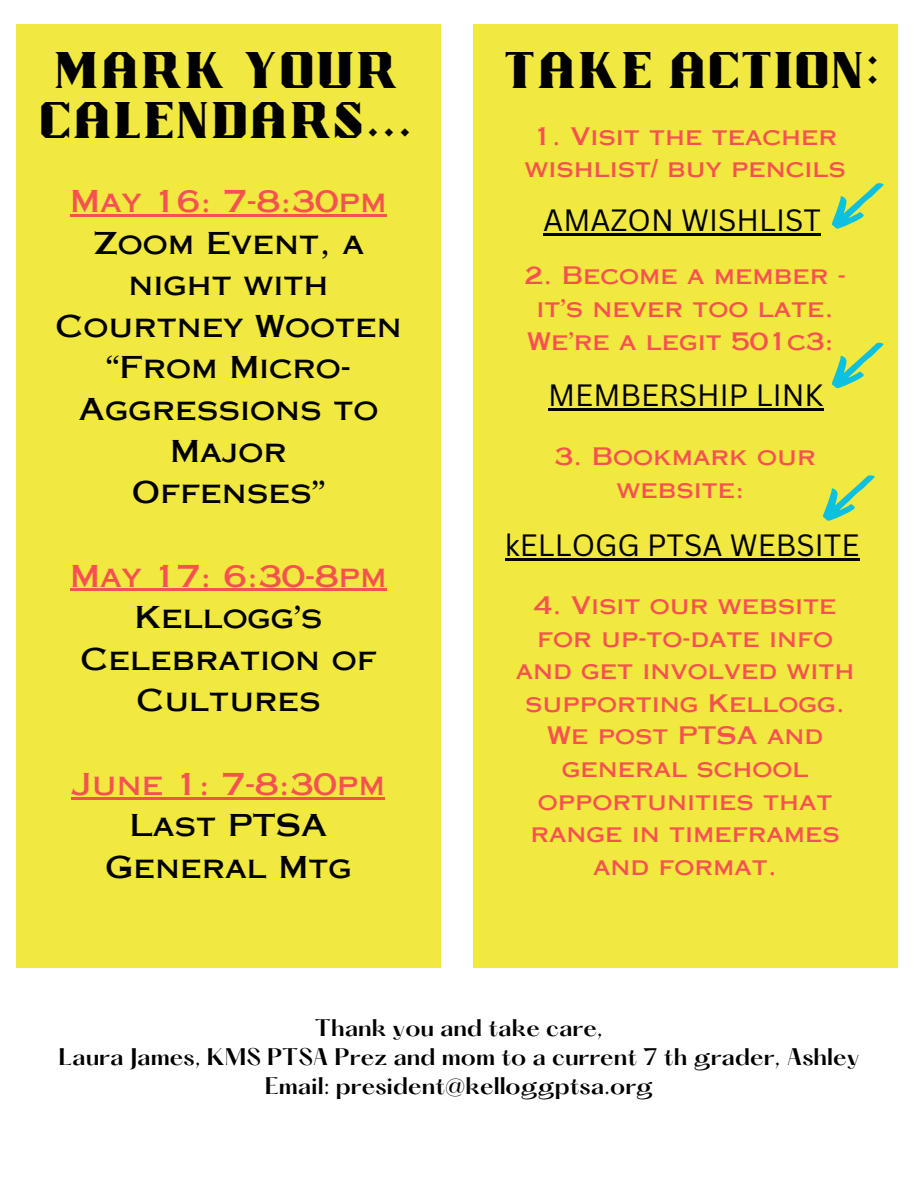
<style>
.page{position:relative;width:918px;height:1188px;background:#fff}
.page>*{position:absolute;margin:0;border:0;box-sizing:border-box;transform-origin:0 0}
.t1{font:36px/49.5px "Bisdak";color:#000;text-align:center}
.t2{font:30px/41.7px "Copperplate Gothic LT Pro 31 AB";color:#000;text-align:center}
.t3{font:30px "Canva Sans";color:#000}
.t4{font:30px "Copperplate Gothic LT Pro 31 AB";color:#f65151}
.t5{font:24px/32.7px "Copperplate Gothic LT Pro 31 AB";color:#f65151;text-align:center}
.t6{font:600 21px "Hatton";color:#000}
</style>
<div class="page">
<div style="left:16px;top:25px;width:425px;height:943px;background:#f1e840"></div>
<div style="left:474px;top:25px;width:424px;height:943px;background:#f1e840"></div>
<svg style="left:823px;top:475px;width:52px;height:46px"></svg>
<hr style="left:70px;top:214px;width:317px;height:2px;background:#f65151">
<hr style="left:70px;top:589px;width:317px;height:2px;background:#f65151">
<hr style="left:72px;top:797px;width:313px;height:2px;background:#f65151">
<hr style="left:543px;top:234px;width:278px;height:2px;background:#000">
<hr style="left:505px;top:558px;width:354px;height:3px;background:#000">
<svg style="left:831px;top:342px;width:53px;height:47px"></svg>
<svg style="left:831px;top:183px;width:53px;height:46px"></svg>
<hr style="left:548px;top:408px;width:276px;height:2px;background:#000">
<p class="t1" style="left:42px;top:51px;width:375px">MARK YOUR<br>CALENDARS...</p>
<p class="t4" style="left:70px;top:190px;width:318px">May 16: 7-8:30pm</p>
<p class="t2" style="left:55px;top:226px;width:348px">Zoom Event, a night with<br>Courtney Wooten “From Micro-<br>Aggressions to<br>Major</p>
<p class="t2" style="left:132px;top:476px;width:195px">Offenses”</p>
<p class="t4" style="left:70px;top:565px;width:318px">May 17: 6:30-8pm</p>
<p class="t2" style="left:80px;top:600px;width:298px">Kellogg’s<br>Celebration of<br>Cultures</p>
<p class="t4" style="left:72px;top:773px;width:315px">June 1: 7-8:30pm</p>
<p class="t2" style="left:105px;top:809px;width:248px">Last PTSA<br>General Mtg</p>
<p class="t1" style="left:506px;top:51px;width:379px">TAKE ACTION:</p>
<p class="t5" style="left:525px;top:123px;width:323px">1. Visit the teacher wishlist/ buy pencils</p>
<p class="t3" style="left:543px;top:199px;width:279px">AMAZON WISHLIST</p>
<p class="t5" style="left:525px;top:262px;width:323px">2. Become a member - it’s never too late.<br>We’re a legit 501c3:</p>
<p class="t3" style="left:548px;top:374px;width:277px">MEMBERSHIP LINK</p>
<p class="t5" style="left:554px;top:444px;width:263px">3. Bookmark our website:</p>
<p class="t3" style="left:505px;top:524px;width:356px">kELLOGG PTSA WEBSITE</p>
<p class="t5" style="left:516px;top:592px;width:340px">4. Visit our website for up-to-date info and get involved with supporting Kellogg.<br>We post PTSA and</p>
<p class="t5" style="left:531px;top:755px;width:311px">general school opportunities that range in timeframes and format.</p>
<p class="t6" style="left:315px;top:1018px;width:290px">Thank you and take care,</p>
<p class="t6" style="left:58px;top:1047px;width:803px">Laura James, KMS PTSA Prez and mom to a current 7 th grader, Ashley</p>
<p class="t6" style="left:265px;top:1076px;width:390px">Email: president@kelloggptsa.org</p>
</div>
